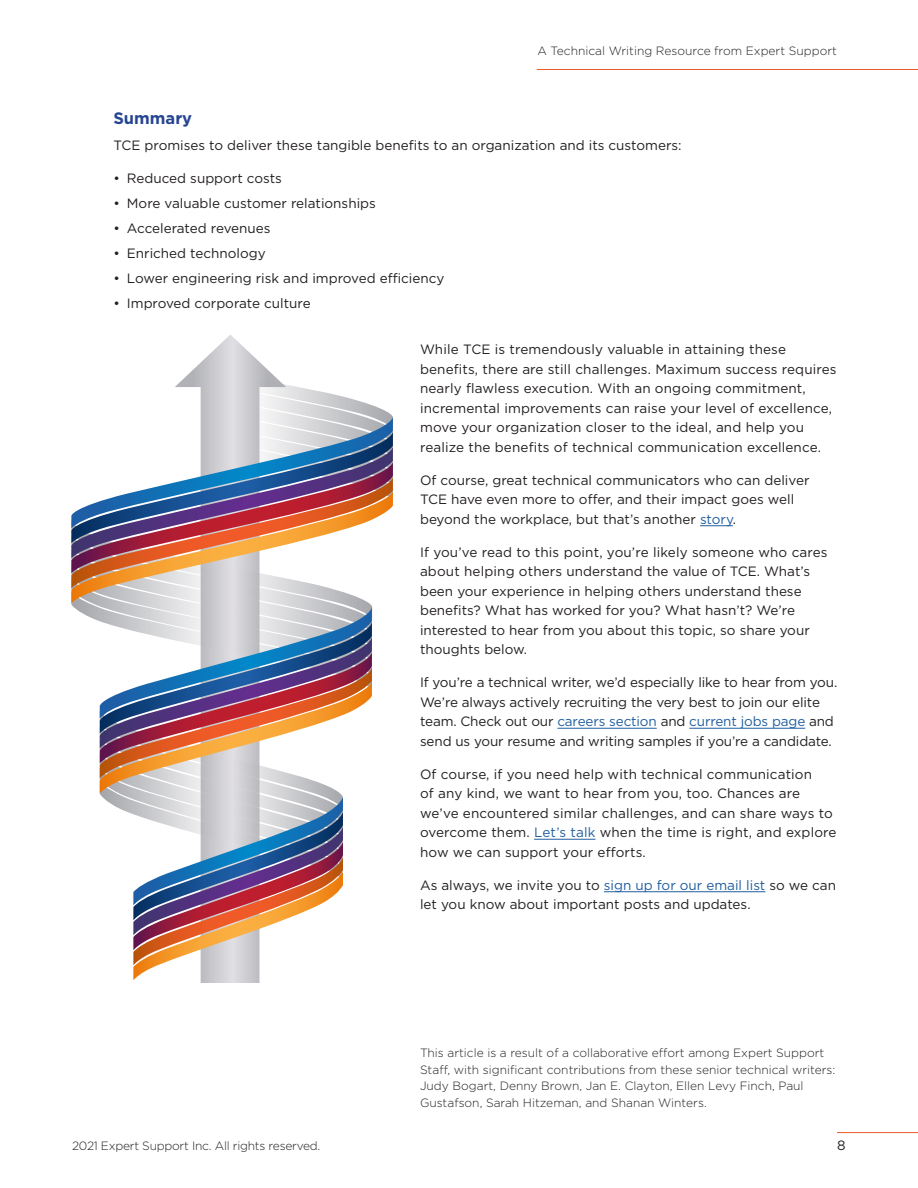
<style>
.page{position:relative;width:918px;height:1188px;background:#fff}
.page>*{position:absolute;margin:0;border:0;box-sizing:border-box;transform-origin:0 0}
.t1{font:700 16.5px "Gotham";color:#264591}
.t2{font:13.5px/19.5px "Gotham";color:#231f20}
.t3{font:300 12px/16.5px "Gotham";color:#231f20}
.t4{font:300 12px "Gotham";letter-spacing:-.02em;color:#231f20}
.s1{color:#215e9f}
</style>
<div class="page">
<hr style="left:837px;top:1132px;width:81px;height:1px;background:#f05929">
<hr style="left:537px;top:69px;width:381px;height:1px;background:#f05929">
<hr style="left:700px;top:525px;width:33px;height:1px;background:#215e9f">
<hr style="left:557px;top:728px;width:100px;height:1px;background:#215e9f">
<hr style="left:689px;top:728px;width:116px;height:1px;background:#215e9f">
<hr style="left:534px;top:839px;width:62px;height:1px;background:#215e9f">
<hr style="left:604px;top:891px;width:161px;height:1px;background:#215e9f">
<svg style="left:183px;top:335px;width:95px;height:647px"></svg>
<svg style="left:71px;top:379px;width:322px;height:601px"></svg>
<p class="t3" style="left:538px;top:42px;width:301px">A Technical Writing Resource from Expert Support</p>
<p class="t1" style="left:113px;top:107px;width:80px">Summary</p>
<p class="t2" style="left:113px;top:136px;width:570px">TCE promises to deliver these tangible benefits to an organization and its customers:</p>
<p class="t2" style="left:113px;top:169px;width:170px">• Reduced support costs</p>
<p class="t2" style="left:113px;top:194px;width:264px">• More valuable customer relationships</p>
<p class="t2" style="left:113px;top:218px;width:159px">• Accelerated revenues</p>
<p class="t2" style="left:113px;top:243px;width:154px">• Enriched technology</p>
<p class="t2" style="left:113px;top:268px;width:333px">• Lower engineering risk and improved efficiency</p>
<p class="t2" style="left:113px;top:293px;width:199px">• Improved corporate culture</p>
<p class="t2" style="left:420px;top:340px;width:418px">While TCE is tremendously valuable in attaining these benefits, there are still challenges. Maximum success requires nearly flawless execution. With an ongoing commitment, incremental improvements can raise your level of excellence, move your organization closer to the ideal, and help you realize the benefits of technical communication excellence.</p>
<p class="t2" style="left:420px;top:470px;width:391px">Of course, great technical communicators who can deliver<br>TCE have even more to offer, and their impact goes well beyond the workplace, but that’s another <span class="s1">story</span>.</p>
<p class="t2" style="left:420px;top:542px;width:409px">If you’ve read to this point, you’re likely someone who cares about helping others understand the value of TCE. What’s been your experience in helping others understand these benefits? What has worked for you? What hasn’t? We’re interested to hear from you about this topic, so share your thoughts below.</p>
<p class="t2" style="left:420px;top:673px;width:419px">If you’re a technical writer, we’d especially like to hear from you.<br>We’re always actively recruiting the very best to join our elite team. Check out our <span class="s1">careers section</span> and <span class="s1">current jobs page</span> and send us your resume and writing samples if you’re a candidate.</p>
<p class="t2" style="left:420px;top:764px;width:418px">Of course, if you need help with technical communication<br>of any kind, we want to hear from you, too. Chances are we’ve encountered similar challenges, and can share ways to overcome them. <span class="s1">Let’s talk</span> when the time is right, and explore how we can support your efforts.</p>
<p class="t2" style="left:420px;top:875px;width:418px">As always, we invite you to <span class="s1">sign up for our email list</span> so we can let you know about important posts and updates.</p>
<p class="t4" style="left:72px;top:1138px;width:250px">2021 Expert Support Inc. All rights reserved.</p>
<p class="t3" style="left:420px;top:1044px;width:417px">This article is a result of a collaborative effort among Expert Support Staff, with significant contributions from these senior technical writers:<br>Judy Bogart, Denny Brown, Jan E. Clayton, Ellen Levy Finch, Paul Gustafson, Sarah Hitzeman, and Shanan Winters.</p>
<p class="t2" style="left:837px;top:1135px;width:10px">8</p>
</div>
